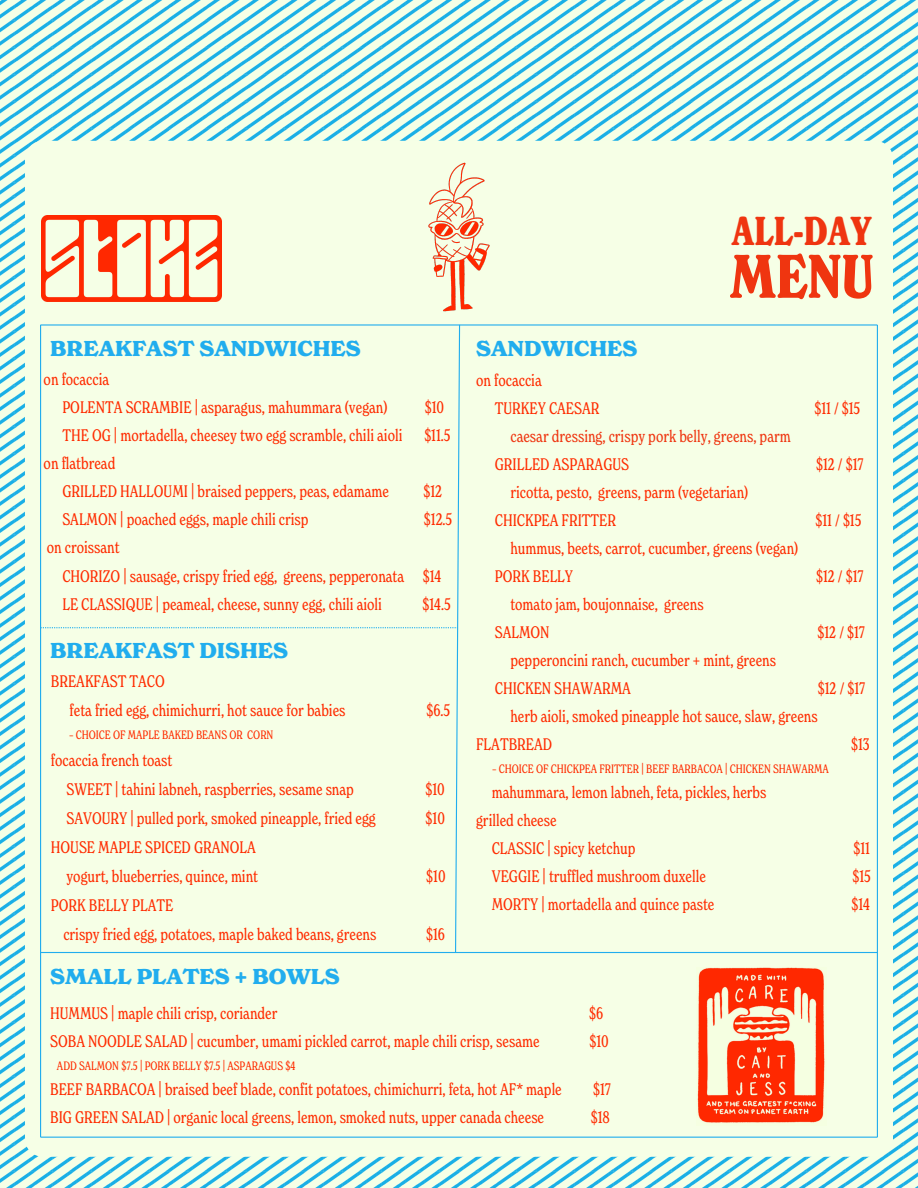
<style>
.page{position:relative;width:918px;height:1188px;background:#fff}
.page>*{position:absolute;margin:0;border:0;box-sizing:border-box;transform-origin:0 0}
.t1{font:700 condensed 59.85px "New Spirit";color:#ef3510}
.t2{font:700 condensed 39.3px "New Spirit";color:#ef3510}
.t3{font:700 21px "New Spirit";color:#21adee}
.t4{font:condensed 16.5px/29px "New Spirit";color:#ff2b00}
.t5{font:condensed 16.5px "New Spirit";color:#ef3510}
.t6{font:condensed 12px "New Spirit";color:#ff2b00}
</style>
<div class="page">
<img style="left:0;top:0;width:918px;height:1188px">
<div style="left:25px;top:141px;width:868px;height:1016px;background:#f6ffe6;border-radius:18px"></div>
<hr style="left:41px;top:324px;width:836px;height:2px;background:#21adee">
<img style="left:42px;top:216px;width:180px;height:85px">
<hr style="left:40px;top:325px;width:1px;height:812px;background:#21adee">
<hr style="left:41px;top:952px;width:836px;height:1px;background:#21adee">
<hr style="left:877px;top:325px;width:1px;height:812px;background:#21adee">
<svg style="left:41px;top:324px;width:420px;height:630px"></svg>
<hr style="left:41px;top:1137px;width:836px;height:1px;background:#21adee">
<img style="left:697px;top:968px;width:128px;height:155px">
<img style="left:429px;top:163px;width:61px;height:148px">
<h3 class="t3" style="left:50px;top:339px;width:312px">BREAKFAST SANDWICHES</h3>
<p class="t3" style="left:476px;top:339px;width:163px">SANDWICHES</p>
<p class="t2" style="left:732px;top:215px;width:142px">ALL-DAY</p>
<p class="t1" style="left:730px;top:251px;width:146px">MENU</p>
<h1 class="t4" style="left:62px;top:366px;width:327px;line-height:28.2px;text-indent:-19px">on focaccia<br>POLENTA SCRAMBIE | asparagus, mahummara (vegan)</h1>
<h1 class="t4" style="left:425px;top:394px;width:21px">$10</h1>
<h1 class="t4" style="left:62px;top:422px;width:342px">THE OG | mortadella, cheesey two egg scramble, chili aioli</h1>
<h1 class="t4" style="left:424px;top:422px;width:28px">$11.5</h1>
<h1 class="t4" style="left:62px;top:450px;width:328px;line-height:28.2px;text-indent:-19px">on flatbread<br>GRILLED HALLOUMI | braised peppers, peas, edamame</h1>
<h1 class="t4" style="left:423px;top:478px;width:20px">$12</h1>
<h1 class="t4" style="left:62px;top:506px;width:248px">SALMON | poached eggs, maple chili crisp</h1>
<h1 class="t4" style="left:424px;top:506px;width:30px">$12.5</h1>
<h1 class="t4" style="left:62px;top:535px;width:381px;line-height:28.2px;text-indent:-16px">on croissant<br>CHORIZO | sausage, crispy fried egg, greens, pepperonata $14<br>LE CLASSIQUE | peameal, cheese, sunny egg, chili aioli</h1>
<h1 class="t4" style="left:422px;top:591px;width:30px">$14.5</h1>
<p class="t3" style="left:50px;top:642px;width:240px">BREAKFAST DISHES</p>
<p class="t4" style="left:70px;top:668px;width:277px;text-indent:-19px">BREAKFAST TACO<br>feta fried egg, chimichurri, hot sauce for babies</p>
<p class="t6" style="left:69px;top:730px;width:206px">– CHOICE OF MAPLE BAKED BEANS OR CORN</p>
<p class="t4" style="left:66px;top:747px;width:289px;text-indent:-16px">focaccia french toast<br>SWEET | tahini labneh, raspberries, sesame snap</p>
<p class="t4" style="left:427px;top:697px;width:25px">$6.5</p>
<p class="t4" style="left:426px;top:776px;width:21px">$10</p>
<p class="t4" style="left:66px;top:805px;width:311px">SAVOURY | pulled pork, smoked pineapple, fried egg</p>
<p class="t4" style="left:426px;top:805px;width:21px">$10</p>
<p class="t4" style="left:51px;top:834px;width:209px;text-align:right">HOUSE MAPLE SPICED GRANOLA yogurt, blueberries, quince, mint</p>
<p class="t4" style="left:426px;top:863px;width:21px">$10</p>
<p class="t4" style="left:63px;top:892px;width:315px;text-indent:-12px">PORK BELLY PLATE<br>crispy fried egg, potatoes, maple baked beans, greens</p>
<p class="t3" style="left:50px;top:967px;width:291px">SMALL PLATES + BOWLS</p>
<p class="t4" style="left:426px;top:921px;width:20px">$16</p>
<p class="t4" style="left:476px;top:366px;width:67px">on focaccia</p>
<p class="t4" style="left:495px;top:394px;width:106px">TURKEY CAESAR</p>
<p class="t4" style="left:814px;top:394px;width:47px">$11 / $15</p>
<p class="t5" style="left:510px;top:429px;width:282px">caesar dressing, crispy pork belly, greens, parm</p>
<p class="t4" style="left:495px;top:450px;width:136px">GRILLED ASPARAGUS</p>
<p class="t4" style="left:816px;top:450px;width:49px">$12 / $17</p>
<p class="t4" style="left:510px;top:478px;width:239px">ricotta, pesto, greens, parm (vegetarian)</p>
<p class="t4" style="left:495px;top:506px;width:123px">CHICKPEA FRITTER</p>
<p class="t4" style="left:816px;top:506px;width:47px">$11 / $15</p>
<p class="t4" style="left:510px;top:534px;width:289px">hummus, beets, carrot, cucumber, greens (vegan)</p>
<p class="t4" style="left:495px;top:562px;width:80px">PORK BELLY</p>
<p class="t4" style="left:816px;top:562px;width:49px">$12 / $17</p>
<p class="t4" style="left:510px;top:590px;width:195px">tomato jam, boujonnaise, greens</p>
<p class="t4" style="left:495px;top:618px;width:56px">SALMON</p>
<p class="t4" style="left:818px;top:618px;width:49px">$12 / $17</p>
<p class="t4" style="left:510px;top:646px;width:267px">pepperoncini ranch, cucumber + mint, greens</p>
<p class="t4" style="left:495px;top:674px;width:138px">CHICKEN SHAWARMA</p>
<p class="t4" style="left:818px;top:674px;width:49px">$12 / $17</p>
<p class="t4" style="left:510px;top:702px;width:309px">herb aioli, smoked pineapple hot sauce, slaw, greens</p>
<p class="t4" style="left:476px;top:731px;width:77px">FLATBREAD</p>
<p class="t4" style="left:851px;top:731px;width:20px">$13</p>
<p class="t6" style="left:492px;top:763px;width:338px">– CHOICE OF CHICKPEA FRITTER | BEEF BARBACOA | CHICKEN SHAWARMA</p>
<p class="t4" style="left:492px;top:779px;width:276px">mahummara, lemon labneh, feta, pickles, herbs</p>
<p class="t4" style="left:476px;top:807px;width:82px">grilled cheese</p>
<h3 class="t4" style="left:492px;top:835px;width:145px">CLASSIC | spicy ketchup</h3>
<h3 class="t4" style="left:854px;top:835px;width:18px">$11</h3>
<h2 class="t4" style="left:492px;top:863px;width:216px">VEGGIE | truffled mushroom duxelle</h2>
<h2 class="t4" style="left:852px;top:863px;width:20px">$15</h2>
<h2 class="t4" style="left:492px;top:891px;width:224px">MORTY | mortadella and quince paste</h2>
<h2 class="t4" style="left:852px;top:891px;width:20px">$14</h2>
<h2 class="t4" style="left:50px;top:1000px;width:229px">HUMMUS | maple chili crisp, coriander</h2>
<h2 class="t4" style="left:589px;top:1000px;width:16px">$6</h2>
<h2 class="t4" style="left:50px;top:1028px;width:491px">SOBA NOODLE SALAD | cucumber, umami pickled carrot, maple chili crisp, sesame</h2>
<h2 class="t4" style="left:589px;top:1028px;width:21px">$10</h2>
<h2 class="t6" style="left:57px;top:1061px;width:240px">ADD SALMON $7.5 | PORK BELLY $7.5 | ASPARAGUS $4</h2>
<h2 class="t4" style="left:50px;top:1076px;width:513px">BEEF BARBACOA | braised beef blade, confit potatoes, chimichurri, feta, hot AF* maple</h2>
<h2 class="t4" style="left:593px;top:1076px;width:19px">$17</h2>
<h2 class="t4" style="left:50px;top:1104px;width:496px">BIG GREEN SALAD | organic local greens, lemon, smoked nuts, upper canada cheese</h2>
<h2 class="t4" style="left:591px;top:1104px;width:21px">$18</h2>
</div>
